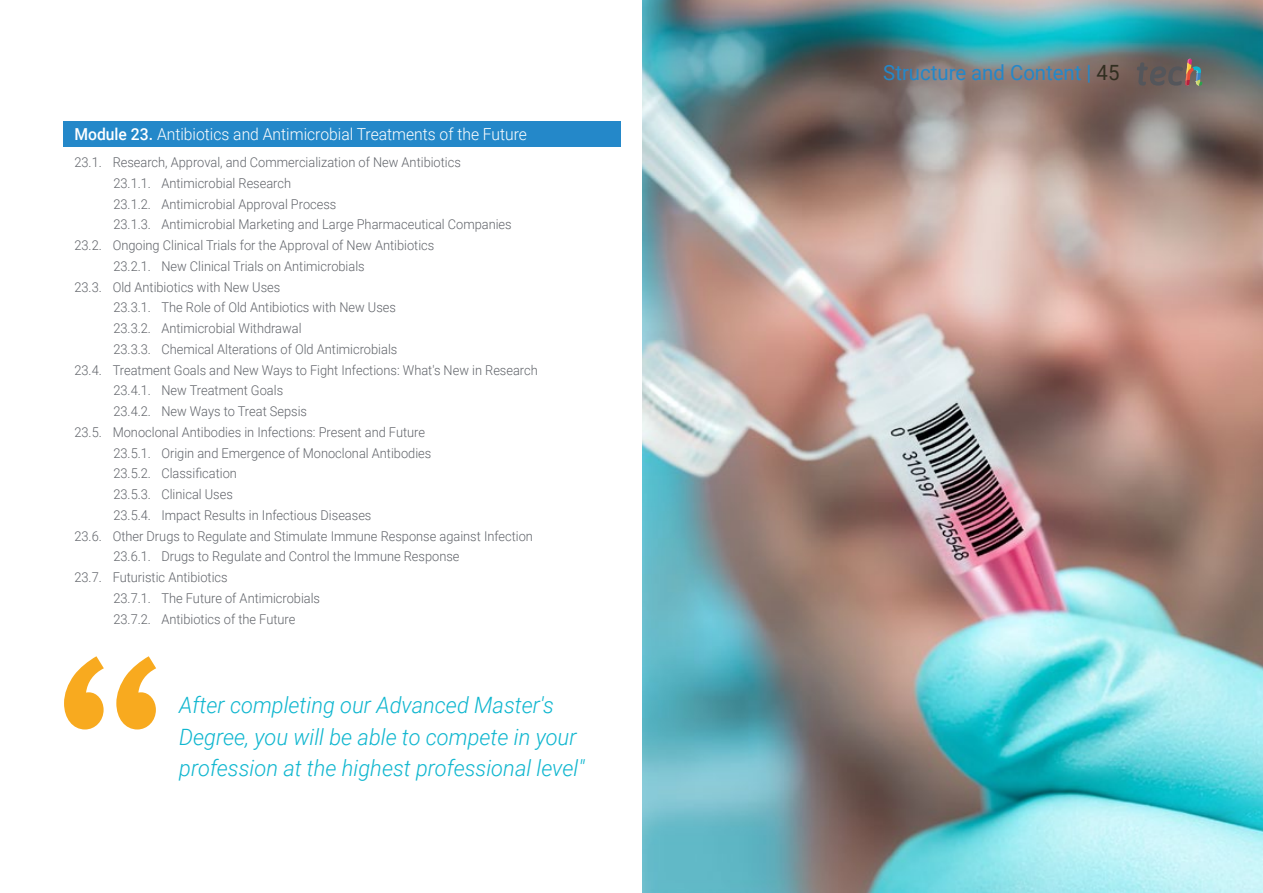
<style>
.page{position:relative;width:1263px;height:893px;background:#fff}
.page>*{position:absolute;margin:0;border:0;box-sizing:border-box;transform-origin:0 0}
.t1{font:italic 300 22.5px/31.5px "Roboto";color:#0fb6cf}
.t2{font:21px "Roboto";color:#2488c9}
.t3{font:300 16.5px "Roboto";color:#fff;scale:.95 1}
.t4{font:300 13.5px "Roboto";color:#61646a;scale:.95 1}
.s1{font-weight:500}
.s2{color:#312e20}
</style>
<div class="page">
<div style="left:63px;top:121px;width:558px;height:25px;background:#2488c9"></div>
<svg style="left:64px;top:656px;width:92px;height:73px"></svg>
<img style="left:642px;top:0;width:621px;height:893px">
<svg style="left:1137px;top:59px;width:65px;height:27px;background:#6a605d"></svg>
<p class="t3" style="left:74px;top:123px;width:478px"><span class="s1">Module 23.</span> Antibiotics and Antimicrobial Treatments of the Future</p>
<p class="t4" style="left:74px;top:153px;width:408px">23.1. Research, Approval, and Commercialization of New Antibiotics</p>
<p class="t4" style="left:113px;top:174px;width:189px">23.1.1. Antimicrobial Research</p>
<p class="t4" style="left:113px;top:194px;width:236px">23.1.2. Antimicrobial Approval Process</p>
<p class="t4" style="left:113px;top:215px;width:421px">23.1.3. Antimicrobial Marketing and Large Pharmaceutical Companies</p>
<p class="t4" style="left:74px;top:236px;width:380px">23.2. Ongoing Clinical Trials for the Approval of New Antibiotics</p>
<p class="t4" style="left:113px;top:257px;width:266px">23.2.1. New Clinical Trials on Antimicrobials</p>
<p class="t4" style="left:74px;top:277px;width:218px">23.3. Old Antibiotics with New Uses</p>
<p class="t4" style="left:113px;top:298px;width:299px">23.3.1. The Role of Old Antibiotics with New Uses</p>
<p class="t4" style="left:113px;top:319px;width:200px">23.3.2. Antimicrobial Withdrawal</p>
<p class="t4" style="left:113px;top:340px;width:300px">23.3.3. Chemical Alterations of Old Antimicrobials</p>
<p class="t4" style="left:74px;top:360px;width:489px">23.4. Treatment Goals and New Ways to Fight Infections: What's New in Research</p>
<p class="t4" style="left:113px;top:381px;width:180px">23.4.1. New Treatment Goals</p>
<p class="t4" style="left:113px;top:402px;width:205px">23.4.2. New Ways to Treat Sepsis</p>
<p class="t4" style="left:74px;top:423px;width:371px">23.5. Monoclonal Antibodies in Infections: Present and Future</p>
<p class="t4" style="left:113px;top:443px;width:336px">23.5.1. Origin and Emergence of Monoclonal Antibodies</p>
<p class="t4" style="left:113px;top:464px;width:132px">23.5.2. Classification</p>
<p class="t4" style="left:113px;top:485px;width:127px">23.5.3. Clinical Uses</p>
<p class="t4" style="left:113px;top:506px;width:273px">23.5.4. Impact Results in Infectious Diseases</p>
<p class="t4" style="left:74px;top:526px;width:484px">23.6. Other Drugs to Regulate and Stimulate Immune Response against Infection</p>
<p class="t4" style="left:113px;top:547px;width:366px">23.6.1. Drugs to Regulate and Control the Immune Response</p>
<p class="t4" style="left:74px;top:568px;width:163px">23.7. Futuristic Antibiotics</p>
<p class="t4" style="left:113px;top:589px;width:219px">23.7.1. The Future of Antimicrobials</p>
<p class="t4" style="left:113px;top:609px;width:193px">23.7.2. Antibiotics of the Future</p>
<h1 class="t1" style="left:179px;top:689px;width:407px">After completing our Advanced Master's<br>Degree, you will be able to compete in your profession at the highest professional level"</h1>
<h2 class="t2" style="left:883px;top:57px;width:238px">Structure and Content | <span class="s2">45</span></h2>
</div>
